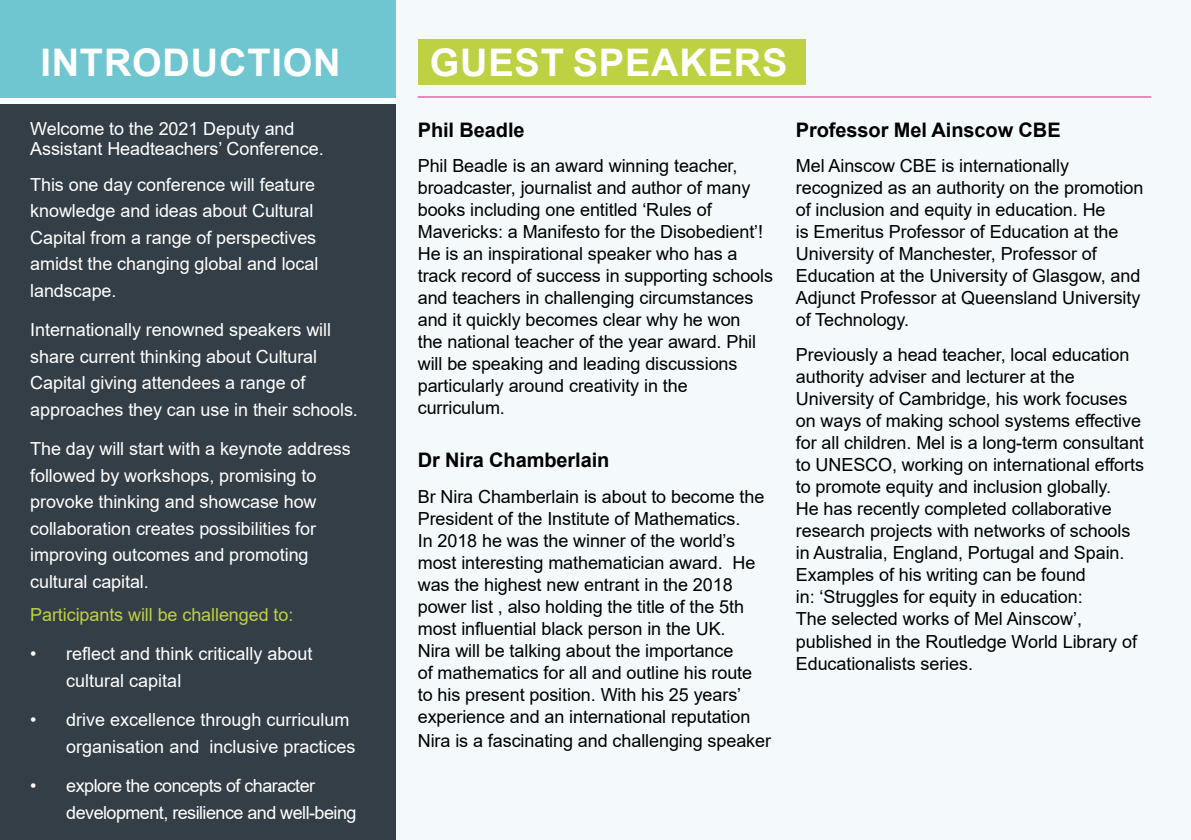
<style>
.page{position:relative;width:1191px;height:840px;background:#fff}
.page>*{position:absolute;margin:0;border:0;box-sizing:border-box;transform-origin:0 0}
.t1{font:700 38px "Arial";letter-spacing:.02em;color:#fff}
.t2{font:700 20px "Arial";letter-spacing:-.005em;color:#000}
.t3{font:18px/22px "Arial";letter-spacing:-.005em;color:#000}
.t4{font:18px/26.4px "Arial";letter-spacing:-.005em;color:#fff}
.t5{font:18px/26.4px "Arial";letter-spacing:-.03em;color:#fff}
.t6{font:18px "Arial";letter-spacing:-.005em;color:#bdd143}
</style>
<div class="page">
<div style="left:395px;top:0;width:796px;height:839px;background:#f4fafb"></div>
<div style="left:0;top:0;width:395px;height:97px;background:#6fc6d0"></div>
<div style="left:418px;top:40px;width:387px;height:45px;background:#bdd143"></div>
<hr style="left:418px;top:96px;width:733px;height:1px;background:#e11c84">
<div style="left:0;top:104px;width:395px;height:735px;background:#333e46"></div>
<h1 class="t1" style="left:40px;top:36px;width:302px">INTRODUCTION</h1>
<h1 class="t1" style="left:430px;top:36px;width:359px">GUEST SPEAKERS</h1>
<p class="t4" style="left:30px;top:119px;width:295px;line-height:20px">Welcome to the 2021 Deputy and<br>Assistant Headteachers’ Conference.</p>
<p class="t4" style="left:30px;top:171px;width:289px">This one day conference will feature knowledge and ideas about Cultural<br>Capital from a range of perspectives amidst the changing global and local landscape.</p>
<p class="t4" style="left:30px;top:316px;width:329px">Internationally renowned speakers will share current thinking about Cultural Capital giving attendees a range of approaches they can use in their schools.</p>
<p class="t4" style="left:30px;top:435px;width:322px">The day will start with a keynote address followed by workshops, promising to provoke thinking and showcase how collaboration creates possibilities for improving outcomes and promoting cultural capital.</p>
<p class="t6" style="left:30px;top:601px;width:265px">Participants will be challenged to:</p>
<p class="t4" style="left:66px;top:640px;width:248px;text-indent:-36px">• reflect and think critically about cultural capital</p>
<p class="t4" style="left:66px;top:706px;width:291px;text-indent:-36px">• drive excellence through curriculum organisation and inclusive practices</p>
<p class="t5" style="left:66px;top:772px;width:292px;text-indent:-36px">• explore the concepts of character development, resilience and well-being</p>
<p class="t2" style="left:418px;top:115px;width:108px">Phil Beadle</p>
<p class="t3" style="left:418px;top:154px;width:357px">Phil Beadle is an award winning teacher, broadcaster, journalist and author of many books including one entitled ‘Rules of Mavericks: a Manifesto for the Disobedient’!<br>He is an inspirational speaker who has a track record of success in supporting schools and teachers in challenging circumstances and it quickly becomes clear why he won<br>the national teacher of the year award. Phil will be speaking and leading discussions particularly around creativity in the curriculum.</p>
<p class="t2" style="left:418px;top:446px;width:193px">Dr Nira Chamberlain</p>
<p class="t3" style="left:418px;top:485px;width:348px">Br Nira Chamberlain is about to become the President of the Institute of Mathematics.<br>In 2018 he was the winner of the world’s most interesting mathematician award. He was the highest new entrant in the 2018 power list , also holding the title of the 5th most influential black person in the UK.<br>Nira will be talking about the importance<br>of mathematics for all and outline his route to his present position. With his 25 years’ experience and an international reputation</p>
<p class="t3" style="left:418px;top:729px;width:355px">Nira is a fascinating and challenging speaker</p>
<p class="t2" style="left:796px;top:115px;width:266px">Professor Mel Ainscow CBE</p>
<p class="t3" style="left:796px;top:154px;width:349px">Mel Ainscow CBE is internationally recognized as an authority on the promotion of inclusion and equity in education. He<br>is Emeritus Professor of Education at the University of Manchester, Professor of Education at the University of Glasgow, and Adjunct Professor at Queensland University of Technology.</p>
<p class="t3" style="left:796px;top:343px;width:350px">Previously a head teacher, local education authority adviser and lecturer at the University of Cambridge, his work focuses on ways of making school systems effective for all children. Mel is a long-term consultant to UNESCO, working on international efforts to promote equity and inclusion globally.<br>He has recently completed collaborative research projects with networks of schools in Australia, England, Portugal and Spain.<br>Examples of his writing can be found<br>in: ‘Struggles for equity in education:<br>The selected works of Mel Ainscow’, published in the Routledge World Library of Educationalists series.</p>
</div>
